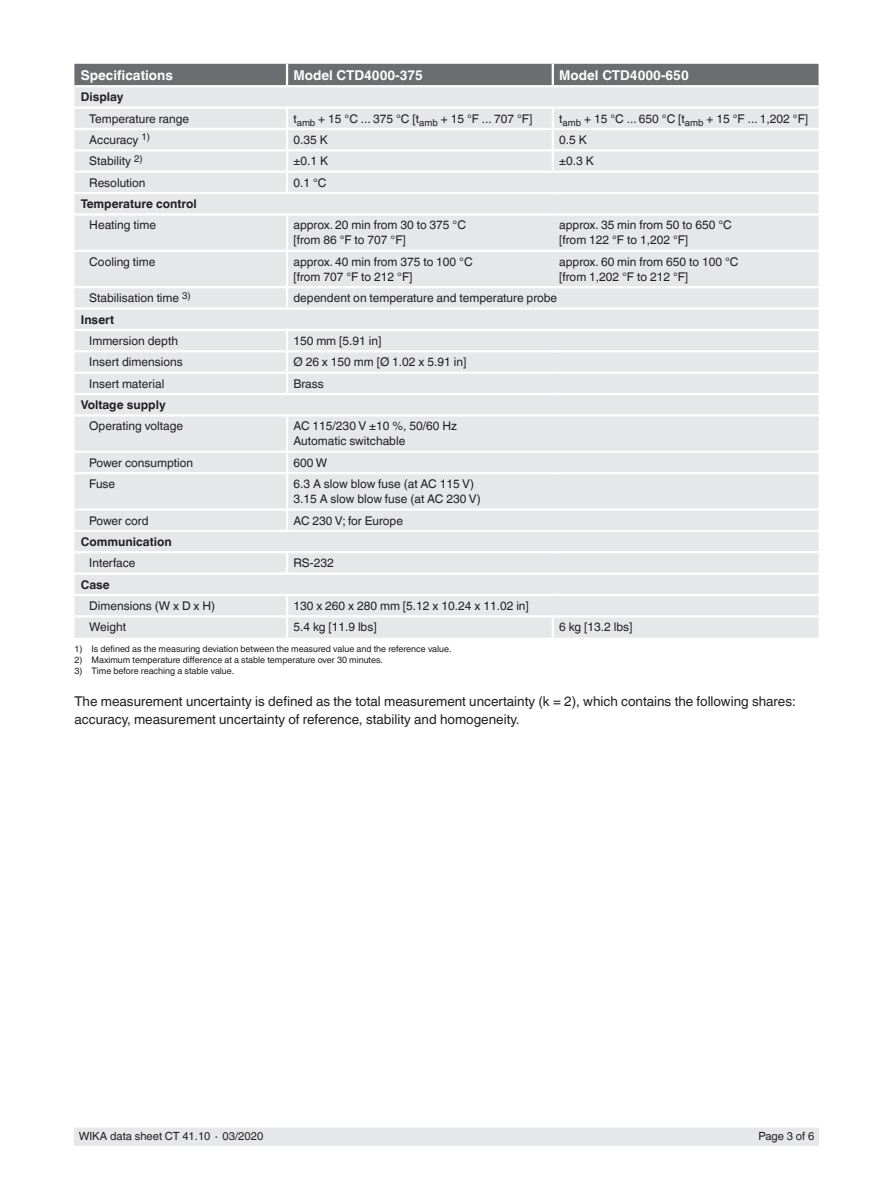
<style>
.page{position:relative;width:893px;height:1188px;background:#fff}
.page>*{position:absolute;margin:0;border:0;box-sizing:border-box;transform-origin:0 0}
.t1{font:13.5px/18px "Helvetica World";color:#231f20}
.t2{font:700 13.5px "Helvetica World";color:#fff}
.t3{font:12px/15px "Helvetica World";color:#231f20}
.t4{font:700 12px "Helvetica World";color:#231f20}
.t5{font:11.25px "Helvetica World";color:#231f20}
.t6{font:9px "Helvetica World";color:#231f20}
</style>
<div class="page">
<div style="left:74px;top:1128px;width:745px;height:17px;background:#e6e7e9"></div>
<div style="left:74px;top:64px;width:745px;height:21px;background:#6c6d70"></div>
<div style="left:74px;top:87px;width:745px;height:551px;background:#e6e7e9"></div>
<hr style="left:286px;top:64px;width:2px;height:21px;background:#fff">
<hr style="left:552px;top:64px;width:2px;height:21px;background:#fff">
<hr style="left:74px;top:106px;width:213px;height:3px;background:#fff">
<hr style="left:287px;top:106px;width:266px;height:3px;background:#fff">
<hr style="left:553px;top:106px;width:266px;height:3px;background:#fff">
<hr style="left:74px;top:128px;width:213px;height:2px;background:#fff">
<hr style="left:287px;top:128px;width:266px;height:2px;background:#fff">
<svg style="left:286px;top:109px;width:2px;height:40px"></svg>
<hr style="left:553px;top:128px;width:266px;height:2px;background:#fff">
<svg style="left:552px;top:109px;width:2px;height:40px"></svg>
<hr style="left:74px;top:149px;width:213px;height:2px;background:#fff">
<hr style="left:287px;top:149px;width:266px;height:2px;background:#fff">
<hr style="left:286px;top:151px;width:2px;height:20px;background:#fff">
<hr style="left:553px;top:149px;width:266px;height:2px;background:#fff">
<hr style="left:552px;top:151px;width:2px;height:20px;background:#fff">
<hr style="left:74px;top:171px;width:213px;height:2px;background:#fff">
<hr style="left:287px;top:171px;width:266px;height:2px;background:#fff">
<svg style="left:286px;top:173px;width:2px;height:19px"></svg>
<hr style="left:553px;top:171px;width:266px;height:2px;background:#fff">
<hr style="left:286px;top:216px;width:2px;height:34px;background:#fff">
<hr style="left:74px;top:250px;width:213px;height:2px;background:#fff">
<hr style="left:287px;top:250px;width:266px;height:2px;background:#fff">
<hr style="left:286px;top:252px;width:2px;height:34px;background:#fff">
<hr style="left:553px;top:250px;width:266px;height:2px;background:#fff">
<hr style="left:74px;top:286px;width:213px;height:2px;background:#fff">
<hr style="left:287px;top:286px;width:266px;height:2px;background:#fff">
<svg style="left:286px;top:288px;width:2px;height:19px"></svg>
<hr style="left:553px;top:286px;width:266px;height:2px;background:#fff">
<hr style="left:74px;top:350px;width:213px;height:2px;background:#fff">
<hr style="left:74px;top:372px;width:213px;height:2px;background:#fff">
<hr style="left:74px;top:393px;width:213px;height:2px;background:#fff">
<hr style="left:74px;top:414px;width:213px;height:3px;background:#fff">
<hr style="left:74px;top:451px;width:213px;height:2px;background:#fff">
<hr style="left:74px;top:530px;width:213px;height:2px;background:#fff">
<hr style="left:74px;top:551px;width:213px;height:2px;background:#fff">
<hr style="left:74px;top:572px;width:213px;height:3px;background:#fff">
<hr style="left:74px;top:615px;width:213px;height:2px;background:#fff">
<hr style="left:286px;top:617px;width:2px;height:21px;background:#fff">
<hr style="left:552px;top:617px;width:2px;height:21px;background:#fff">
<hr style="left:74px;top:594px;width:213px;height:2px;background:#fff">
<hr style="left:74px;top:192px;width:213px;height:2px;background:#fff">
<hr style="left:287px;top:192px;width:266px;height:2px;background:#fff">
<hr style="left:553px;top:192px;width:266px;height:2px;background:#fff">
<hr style="left:74px;top:213px;width:213px;height:3px;background:#fff">
<hr style="left:287px;top:213px;width:266px;height:3px;background:#fff">
<hr style="left:553px;top:213px;width:266px;height:3px;background:#fff">
<hr style="left:74px;top:307px;width:213px;height:3px;background:#fff">
<hr style="left:287px;top:307px;width:266px;height:3px;background:#fff">
<hr style="left:553px;top:307px;width:266px;height:3px;background:#fff">
<hr style="left:74px;top:329px;width:213px;height:2px;background:#fff">
<svg style="left:286px;top:511px;width:2px;height:19px"></svg>
<hr style="left:287px;top:530px;width:266px;height:2px;background:#fff">
<hr style="left:553px;top:530px;width:266px;height:2px;background:#fff">
<hr style="left:287px;top:551px;width:266px;height:2px;background:#fff">
<svg style="left:286px;top:553px;width:2px;height:19px"></svg>
<hr style="left:553px;top:551px;width:266px;height:2px;background:#fff">
<hr style="left:287px;top:572px;width:266px;height:3px;background:#fff">
<hr style="left:553px;top:572px;width:266px;height:3px;background:#fff">
<hr style="left:287px;top:594px;width:266px;height:2px;background:#fff">
<svg style="left:286px;top:596px;width:2px;height:19px"></svg>
<hr style="left:553px;top:594px;width:266px;height:2px;background:#fff">
<hr style="left:287px;top:615px;width:266px;height:2px;background:#fff">
<hr style="left:553px;top:615px;width:266px;height:2px;background:#fff">
<hr style="left:287px;top:329px;width:266px;height:2px;background:#fff">
<svg style="left:286px;top:331px;width:2px;height:19px"></svg>
<hr style="left:553px;top:329px;width:266px;height:2px;background:#fff">
<hr style="left:287px;top:350px;width:266px;height:2px;background:#fff">
<hr style="left:286px;top:352px;width:2px;height:20px;background:#fff">
<hr style="left:553px;top:350px;width:266px;height:2px;background:#fff">
<hr style="left:287px;top:372px;width:266px;height:2px;background:#fff">
<svg style="left:286px;top:374px;width:2px;height:19px"></svg>
<hr style="left:553px;top:372px;width:266px;height:2px;background:#fff">
<hr style="left:287px;top:393px;width:266px;height:2px;background:#fff">
<hr style="left:553px;top:393px;width:266px;height:2px;background:#fff">
<hr style="left:286px;top:474px;width:2px;height:34px;background:#fff">
<hr style="left:287px;top:508px;width:266px;height:3px;background:#fff">
<hr style="left:553px;top:508px;width:266px;height:3px;background:#fff">
<svg style="left:286px;top:453px;width:2px;height:19px"></svg>
<hr style="left:287px;top:472px;width:266px;height:2px;background:#fff">
<hr style="left:553px;top:472px;width:266px;height:2px;background:#fff">
<hr style="left:287px;top:414px;width:266px;height:3px;background:#fff">
<hr style="left:286px;top:417px;width:2px;height:34px;background:#fff">
<hr style="left:553px;top:414px;width:266px;height:3px;background:#fff">
<hr style="left:287px;top:451px;width:266px;height:2px;background:#fff">
<hr style="left:553px;top:451px;width:266px;height:2px;background:#fff">
<hr style="left:74px;top:472px;width:213px;height:2px;background:#fff">
<hr style="left:74px;top:508px;width:213px;height:3px;background:#fff">
<p class="t2" style="left:81px;top:67px;width:94px">Specifications</p>
<p class="t2" style="left:293px;top:67px;width:131px">Model CTD4000-375</p>
<p class="t2" style="left:559px;top:67px;width:131px">Model CTD4000-650</p>
<p class="t4" style="left:81px;top:90px;width:44px">Display</p>
<p class="t3" style="left:89px;top:111px;width:101px">Temperature range</p>
<p class="t3" style="left:293px;top:111px;width:240px">t<sub>amb</sub> + 15 °C ... 375 °C [t<sub>amb</sub> + 15 °F ... 707 °F]</p>
<p class="t3" style="left:559px;top:111px;width:250px">t<sub>amb</sub> + 15 °C ... 650 °C [t<sub>amb</sub> + 15 °F ... 1,202 °F]</p>
<p class="t3" style="left:89px;top:132px;width:62px">Accuracy <sup>1)</sup></p>
<p class="t3" style="left:293px;top:132px;width:36px">0.35 K</p>
<p class="t3" style="left:559px;top:132px;width:29px">0.5 K</p>
<p class="t3" style="left:89px;top:154px;width:55px">Stability <sup>2)</sup></p>
<p class="t3" style="left:293px;top:154px;width:36px">±0.1 K</p>
<p class="t3" style="left:559px;top:154px;width:36px">±0.3 K</p>
<p class="t3" style="left:89px;top:175px;width:58px">Resolution</p>
<p class="t3" style="left:293px;top:175px;width:35px">0.1 °C</p>
<p class="t4" style="left:81px;top:197px;width:118px">Temperature control</p>
<p class="t3" style="left:89px;top:218px;width:68px">Heating time</p>
<p class="t3" style="left:293px;top:218px;width:174px">approx. 20 min from 30 to 375 °C [from 86 °F to 707 °F]</p>
<p class="t3" style="left:559px;top:218px;width:174px">approx. 35 min from 50 to 650 °C [from 122 °F to 1,202 °F]</p>
<p class="t3" style="left:89px;top:254px;width:68px">Cooling time</p>
<p class="t3" style="left:293px;top:254px;width:181px">approx. 40 min from 375 to 100 °C [from 707 °F to 212 °F]</p>
<p class="t3" style="left:559px;top:254px;width:181px">approx. 60 min from 650 to 100 °C [from 1,202 °F to 212 °F]</p>
<p class="t3" style="left:89px;top:291px;width:103px">Stabilisation time <sup>3)</sup></p>
<p class="t3" style="left:293px;top:291px;width:265px">dependent on temperature and temperature probe</p>
<p class="t4" style="left:81px;top:312px;width:35px">Insert</p>
<p class="t3" style="left:89px;top:333px;width:90px">Immersion depth</p>
<p class="t3" style="left:293px;top:333px;width:90px">150 mm [5.91 in]</p>
<p class="t3" style="left:89px;top:355px;width:95px">Insert dimensions</p>
<p class="t3" style="left:293px;top:355px;width:174px">Ø 26 x 150 mm [Ø 1.02 x 5.91 in]</p>
<p class="t3" style="left:89px;top:376px;width:77px">Insert material</p>
<p class="t3" style="left:293px;top:376px;width:32px">Brass</p>
<p class="t4" style="left:81px;top:398px;width:86px">Voltage supply</p>
<p class="t3" style="left:89px;top:419px;width:95px">Operating voltage</p>
<p class="t3" style="left:293px;top:419px;width:165px">AC 115/230 V ±10 %, 50/60 Hz<br>Automatic switchable</p>
<p class="t3" style="left:89px;top:455px;width:105px">Power consumption</p>
<p class="t3" style="left:293px;top:455px;width:35px">600 W</p>
<p class="t3" style="left:89px;top:477px;width:27px">Fuse</p>
<p class="t3" style="left:293px;top:477px;width:189px">6.3 A slow blow fuse (at AC 115 V)<br>3.15 A slow blow fuse (at AC 230 V)</p>
<p class="t3" style="left:89px;top:513px;width:61px">Power cord</p>
<p class="t3" style="left:293px;top:513px;width:111px">AC 230 V; for Europe</p>
<p class="t4" style="left:81px;top:535px;width:93px">Communication</p>
<p class="t3" style="left:89px;top:556px;width:48px">Interface</p>
<p class="t3" style="left:293px;top:556px;width:42px">RS-232</p>
<p class="t4" style="left:81px;top:577px;width:30px">Case</p>
<p class="t3" style="left:89px;top:598px;width:127px">Dimensions (W x D x H)</p>
<p class="t3" style="left:293px;top:598px;width:237px">130 x 260 x 280 mm [5.12 x 10.24 x 11.02 in]</p>
<p class="t3" style="left:89px;top:620px;width:38px">Weight</p>
<p class="t3" style="left:293px;top:620px;width:85px">5.4 kg [11.9 lbs]</p>
<p class="t3" style="left:559px;top:620px;width:75px">6 kg [13.2 lbs]</p>
<p class="t6" style="left:74px;top:644px;width:379px">1) Is defined as the measuring deviation between the measured value and the reference value.</p>
<p class="t6" style="left:74px;top:655px;width:310px">2) Maximum temperature difference at a stable temperature over 30 minutes.</p>
<p class="t6" style="left:74px;top:665px;width:161px">3) Time before reaching a stable value.</p>
<p class="t1" style="left:74px;top:692px;width:723px">The measurement uncertainty is defined as the total measurement uncertainty (k = 2), which contains the following shares: accuracy, measurement uncertainty of reference, stability and homogeneity.</p>
<p class="t5" style="left:79px;top:1130px;width:186px">WIKA data sheet CT 41.10 ∙ 03/2020</p>
<p class="t5" style="left:759px;top:1130px;width:57px">Page 3 of 6</p>
</div>
